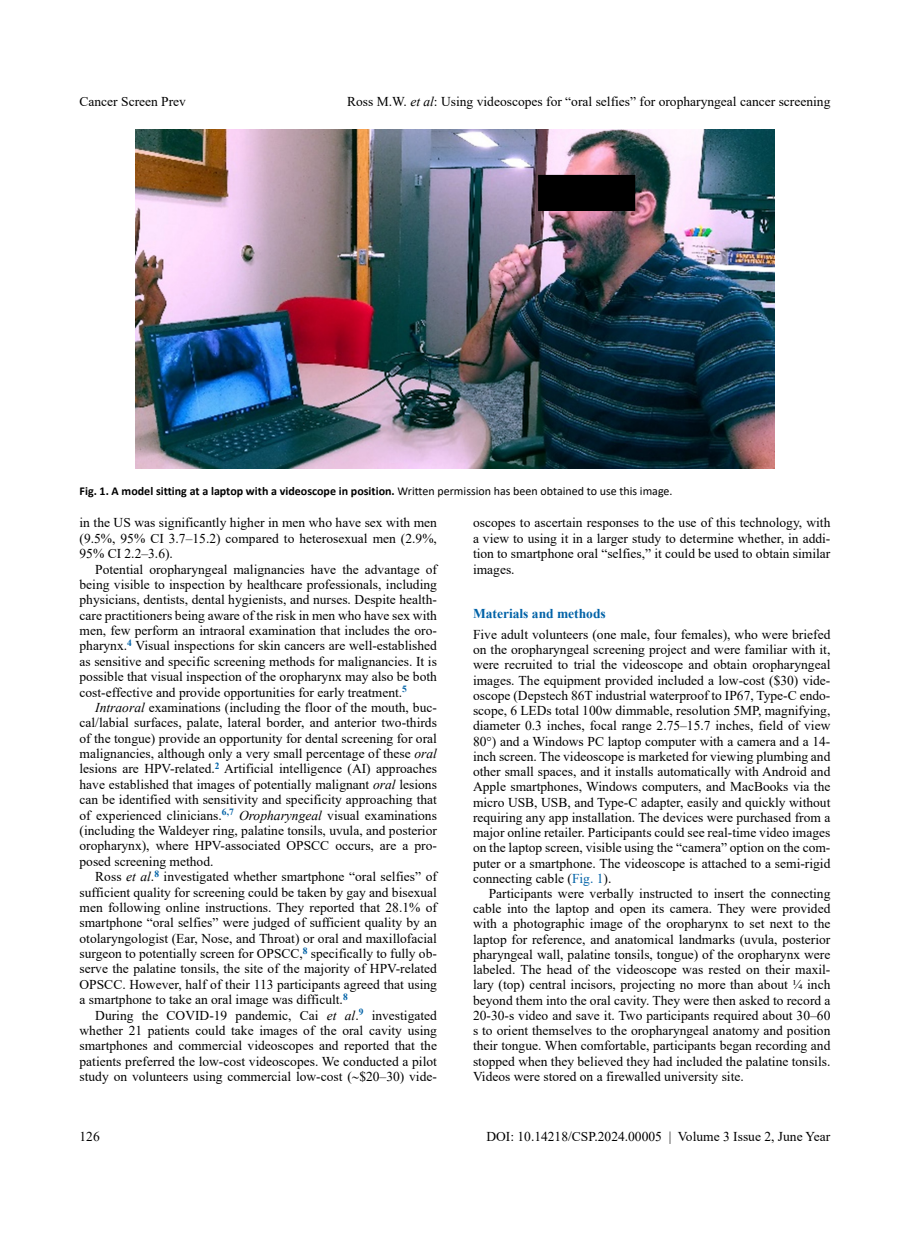
<style>
.page{position:relative;width:919px;height:1238px;background:#fff}
.page>*{position:absolute;margin:0;border:0;box-sizing:border-box;transform-origin:0 0}
.t1{font:13.5px/15.3px "Times New Roman";color:#000;text-align:justify}
.t2{font:700 13.5px "Times New Roman";color:#0062a7}
.t3{font:700 12px "Calibri";color:#000}
.s1{font-style:italic}
.s2{font-weight:400}
.s3{color:#0062a7}
</style>
<div class="page">
<img style="left:136px;top:129px;width:638px;height:339px">
<p class="t1" style="left:79px;top:93px;width:108px">Cancer Screen Prev</p>
<p class="t1" style="left:347px;top:93px;width:485px">Ross M.W. <span class="s1">et al</span>: Using videoscopes for “oral selfies” for oropharyngeal cancer screening</p>
<p class="t3" style="left:80px;top:482px;width:594px">Fig. 1. A model sitting at a laptop with a videoscope in position. <span class="s2">Written permission has been obtained to use this image.</span></p>
<p class="t1" style="left:79px;top:514px;width:359px">in the US was significantly higher in men who have sex with men (9.5%, 95% CI 3.7–15.2) compared to heterosexual men (2.9%, 95% CI 2.2–3.6).</p>
<p class="t1" style="left:79px;top:561px;width:359px;text-indent:16px">Potential oropharyngeal malignancies have the advantage of being visible to inspection by healthcare professionals, including physicians, dentists, dental hygienists, and nurses. Despite health&shy;care practitioners being aware of the risk in men who have sex with men, few perform an intraoral examination that includes the oro&shy;pharynx.<sup>4</sup> Visual inspections for skin cancers are well-established as sensitive and specific screening methods for malignancies. It is possible that visual inspection of the oropharynx may also be both cost-effective and provide opportunities for early treatment.<sup>5</sup></p>
<p class="t1" style="left:79px;top:699px;width:359px;text-indent:16px"><span class="s1">Intraoral</span> examinations (including the floor of the mouth, buc&shy;cal/labial surfaces, palate, lateral border, and anterior two-thirds of the tongue) provide an opportunity for dental screening for oral malignancies, although only a very small percentage of these <span class="s1">oral </span>lesions are HPV-related.<sup>2</sup> Artificial intelligence (AI) approaches have established that images of potentially malignant <span class="s1">oral</span> lesions can be identified with sensitivity and specificity approaching that of experienced clinicians.<sup>6,7</sup> <span class="s1">Oropharyngeal</span> visual examinations (including the Waldeyer ring, palatine tonsils, uvula, and posterior oropharynx), where HPV-associated OPSCC occurs, are a pro&shy;posed screening method.</p>
<p class="t1" style="left:79px;top:868px;width:359px;text-indent:16px">Ross <span class="s1">et al</span>.<sup>8</sup> investigated whether smartphone “oral selfies” of sufficient quality for screening could be taken by gay and bisexual men following online instructions. They reported that 28.1% of smartphone “oral selfies” were judged of sufficient quality by an otolaryngologist (Ear, Nose, and Throat) or oral and maxillofacial surgeon to potentially screen for OPSCC,<sup>8</sup> specifically to fully ob&shy;serve the palatine tonsils, the site of the majority of HPV-related OPSCC. However, half of their 113 participants agreed that using a smartphone to take an oral image was difficult.<sup>8</sup></p>
<p class="t1" style="left:80px;top:1006px;width:359px;text-indent:16px">During the COVID-19 pandemic, Cai <span class="s1">et al</span>.<sup>9</sup> investigated whether 21 patients could take images of the oral cavity using smartphones and commercial videoscopes and reported that the patients preferred the low-cost videoscopes. We conducted a pilot study on volunteers using commercial low-cost (∼$20–30) vide-</p>
<p class="t1" style="left:473px;top:514px;width:359px">oscopes to ascertain responses to the use of this technology, with a view to using it in a larger study to determine whether, in addi&shy;tion to smartphone oral “selfies,” it could be used to obtain similar images.</p>
<p class="t2" style="left:473px;top:603px;width:134px">Materials and methods</p>
<p class="t1" style="left:473px;top:626px;width:359px">Five adult volunteers (one male, four females), who were briefed on the oropharyngeal screening project and were familiar with it, were recruited to trial the videoscope and obtain oropharyngeal images. The equipment provided included a low-cost ($30) vide&shy;oscope (Depstech 86T industrial waterproof to IP67, Type-C endo&shy;scope, 6 LEDs total 100w dimmable, resolution 5MP, magnifying, diameter 0.3 inches, focal range 2.75–15.7 inches, field of view 80°) and a Windows PC laptop computer with a camera and a 14- inch screen. The videoscope is marketed for viewing plumbing and other small spaces, and it installs automatically with Android and Apple smartphones, Windows computers, and MacBooks via the micro USB, USB, and Type-C adapter, easily and quickly without requiring any app installation. The devices were purchased from a major online retailer. Participants could see real-time video images on the laptop screen, visible using the “camera” option on the com&shy;puter or a smartphone. The videoscope is attached to a semi-rigid connecting cable (<span class="s3">Fig. 1</span>).</p>
<p class="t1" style="left:473px;top:885px;width:359px;text-indent:16px">Participants were verbally instructed to insert the connecting cable into the laptop and open its camera. They were provided with a photographic image of the oropharynx to set next to the laptop for reference, and anatomical landmarks (uvula, posterior pharyngeal wall, palatine tonsils, tongue) of the oropharynx were labeled. The head of the videoscope was rested on their maxil&shy;lary (top) central incisors, projecting no more than about ¼ inch beyond them into the oral cavity. They were then asked to record a 20-30-s video and save it. Two participants required about 30–60 s to orient themselves to the oropharyngeal anatomy and position their tongue. When comfortable, participants began recording and stopped when they believed they had included the palatine tonsils.<br>Videos were stored on a firewalled university site.</p>
<p class="t1" style="left:79px;top:1128px;width:22px">126</p>
<p class="t1" style="left:486px;top:1128px;width:345px">DOI: 10.14218/CSP.2024.00005 | Volume 3 Issue 2, June Year</p>
</div>
